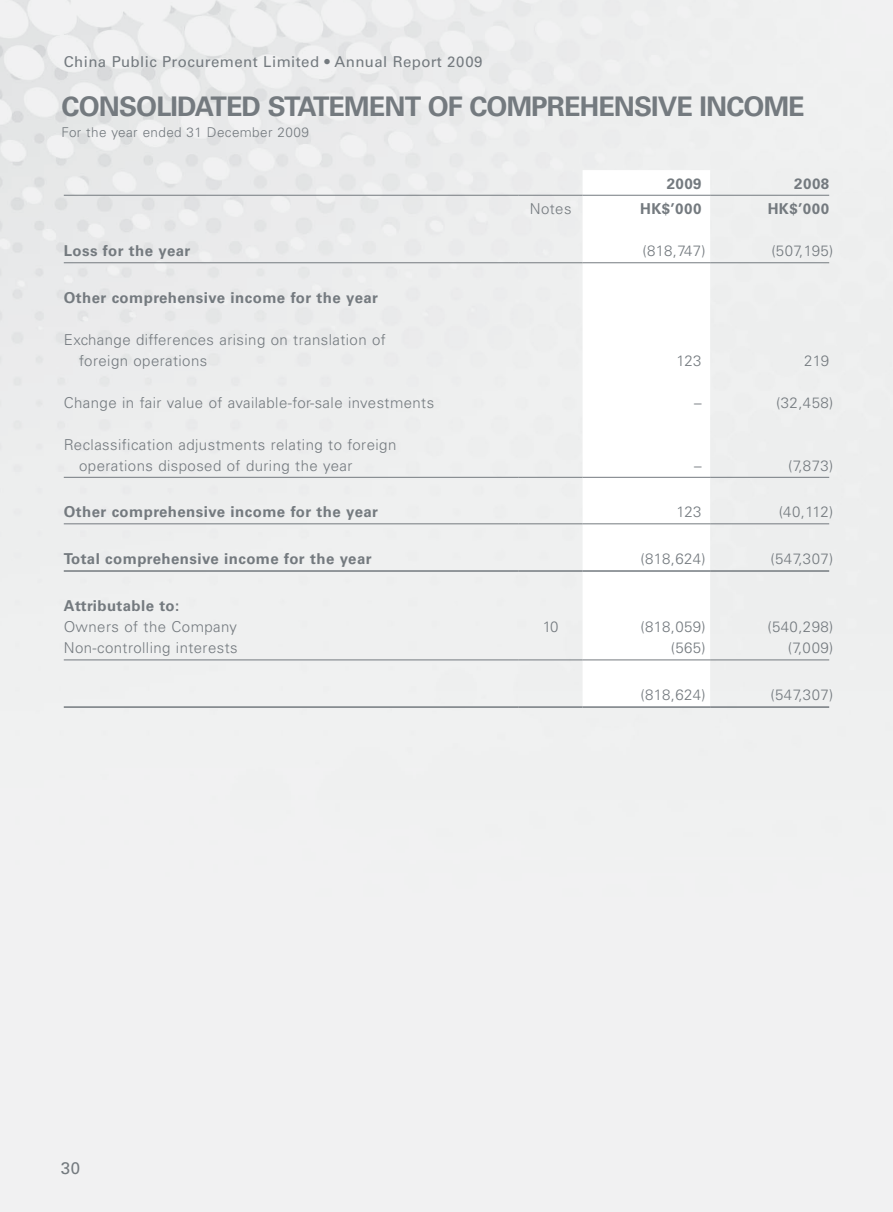
<style>
.page{position:relative;width:893px;height:1212px;background:#eff0f0}
.page>*{position:absolute;margin:0;border:0;box-sizing:border-box;transform-origin:0 0}
.t1{font:700 27px "Univers LT Std";letter-spacing:-.03em;color:#747a7f}
.t2{font:16.8px "Univers LT Std";color:#747a7f}
.t3{font:300 15px/21px "Univers LT Std";letter-spacing:.03em;color:#747a7f}
.t4{font:700 15px "Univers LT Std";letter-spacing:.03em;color:#747a7f}
.t5{font:15px "Univers LT Std";letter-spacing:.03em;color:#747a7f}
.t6{font:300 13.5px "Univers LT Std";letter-spacing:.03em;color:#747a7f}
</style>
<div class="page">
<div style="left:583px;top:170px;width:127px;height:536px;background:#fff"></div>
<hr style="left:64px;top:195px;width:455px;height:1px;background:#747a7f">
<hr style="left:519px;top:195px;width:64px;height:1px;background:#747a7f">
<hr style="left:583px;top:195px;width:127px;height:1px;background:#747a7f">
<hr style="left:710px;top:195px;width:119px;height:1px;background:#747a7f">
<hr style="left:64px;top:262px;width:455px;height:1px;background:#747a7f">
<hr style="left:519px;top:262px;width:64px;height:1px;background:#747a7f">
<hr style="left:583px;top:262px;width:127px;height:1px;background:#747a7f">
<hr style="left:710px;top:262px;width:119px;height:1px;background:#747a7f">
<hr style="left:64px;top:477px;width:455px;height:1px;background:#747a7f">
<hr style="left:519px;top:477px;width:64px;height:1px;background:#747a7f">
<hr style="left:583px;top:477px;width:127px;height:1px;background:#747a7f">
<hr style="left:710px;top:477px;width:119px;height:1px;background:#747a7f">
<hr style="left:64px;top:523px;width:455px;height:1px;background:#747a7f">
<hr style="left:519px;top:523px;width:64px;height:1px;background:#747a7f">
<hr style="left:583px;top:523px;width:127px;height:1px;background:#747a7f">
<hr style="left:710px;top:523px;width:119px;height:1px;background:#747a7f">
<hr style="left:64px;top:570px;width:455px;height:2px;background:#747a7f">
<hr style="left:519px;top:570px;width:64px;height:2px;background:#747a7f">
<hr style="left:583px;top:570px;width:127px;height:2px;background:#747a7f">
<hr style="left:710px;top:570px;width:119px;height:2px;background:#747a7f">
<hr style="left:64px;top:659px;width:455px;height:1px;background:#747a7f">
<hr style="left:519px;top:659px;width:64px;height:1px;background:#747a7f">
<hr style="left:583px;top:659px;width:127px;height:1px;background:#747a7f">
<hr style="left:710px;top:659px;width:119px;height:1px;background:#747a7f">
<hr style="left:64px;top:706px;width:455px;height:2px;background:#747a7f">
<hr style="left:519px;top:706px;width:64px;height:2px;background:#747a7f">
<hr style="left:583px;top:706px;width:127px;height:2px;background:#747a7f">
<hr style="left:710px;top:706px;width:119px;height:2px;background:#747a7f">
<p class="t5" style="left:64px;top:53px;width:420px">China Public Procurement Limited • Annual Report 2009</p>
<h1 class="t1" style="left:62px;top:91px;width:745px">CONSOLIDATED STATEMENT OF COMPREHENSIVE INCOME</h1>
<p class="t6" style="left:62px;top:124px;width:249px">For the year ended 31 December 2009</p>
<p class="t4" style="left:667px;top:174px;width:36px">2009</p>
<p class="t4" style="left:794px;top:174px;width:36px">2008</p>
<p class="t3" style="left:530px;top:198px;width:43px">Notes</p>
<p class="t4" style="left:640px;top:200px;width:63px">HK$’000</p>
<p class="t4" style="left:768px;top:200px;width:63px">HK$’000</p>
<p class="t4" style="left:64px;top:242px;width:128px">Loss for the year</p>
<p class="t3" style="left:642px;top:240px;width:65px">(818,747)</p>
<p class="t3" style="left:771px;top:240px;width:64px">(507,195)</p>
<p class="t4" style="left:64px;top:288px;width:316px">Other comprehensive income for the year</p>
<p class="t3" style="left:79px;top:329px;width:308px;text-indent:-15px">Exchange differences arising on translation of foreign operations</p>
<p class="t3" style="left:676px;top:350px;width:27px">123</p>
<p class="t3" style="left:804px;top:350px;width:27px">219</p>
<p class="t3" style="left:64px;top:392px;width:372px">Change in fair value of available-for-sale investments</p>
<p class="t3" style="left:694px;top:392px;width:9px">–</p>
<p class="t3" style="left:776px;top:392px;width:59px">(32,458)</p>
<p class="t3" style="left:79px;top:434px;width:319px;text-indent:-15px">Reclassification adjustments relating to foreign operations disposed of during the year</p>
<p class="t3" style="left:694px;top:455px;width:9px">–</p>
<p class="t3" style="left:788px;top:455px;width:47px">(7,873)</p>
<p class="t4" style="left:64px;top:503px;width:316px">Other comprehensive income for the year</p>
<p class="t3" style="left:676px;top:501px;width:27px">123</p>
<p class="t3" style="left:779px;top:501px;width:56px">(40,112)</p>
<p class="t4" style="left:64px;top:550px;width:309px">Total comprehensive income for the year</p>
<p class="t3" style="left:640px;top:548px;width:67px">(818,624)</p>
<p class="t3" style="left:771px;top:548px;width:64px">(547,307)</p>
<p class="t4" style="left:64px;top:597px;width:117px">Attributable to:</p>
<p class="t3" style="left:64px;top:616px;width:175px">Owners of the Company</p>
<p class="t3" style="left:543px;top:616px;width:17px">10</p>
<p class="t3" style="left:640px;top:616px;width:67px">(818,059)</p>
<p class="t3" style="left:767px;top:616px;width:67px">(540,298)</p>
<p class="t3" style="left:64px;top:637px;width:175px">Non-controlling interests</p>
<p class="t3" style="left:671px;top:637px;width:37px">(565)</p>
<p class="t3" style="left:788px;top:637px;width:47px">(7,009)</p>
<p class="t3" style="left:640px;top:684px;width:67px">(818,624)</p>
<p class="t3" style="left:771px;top:684px;width:64px">(547,307)</p>
<p class="t2" style="left:61px;top:1157px;width:21px">30</p>
</div>
